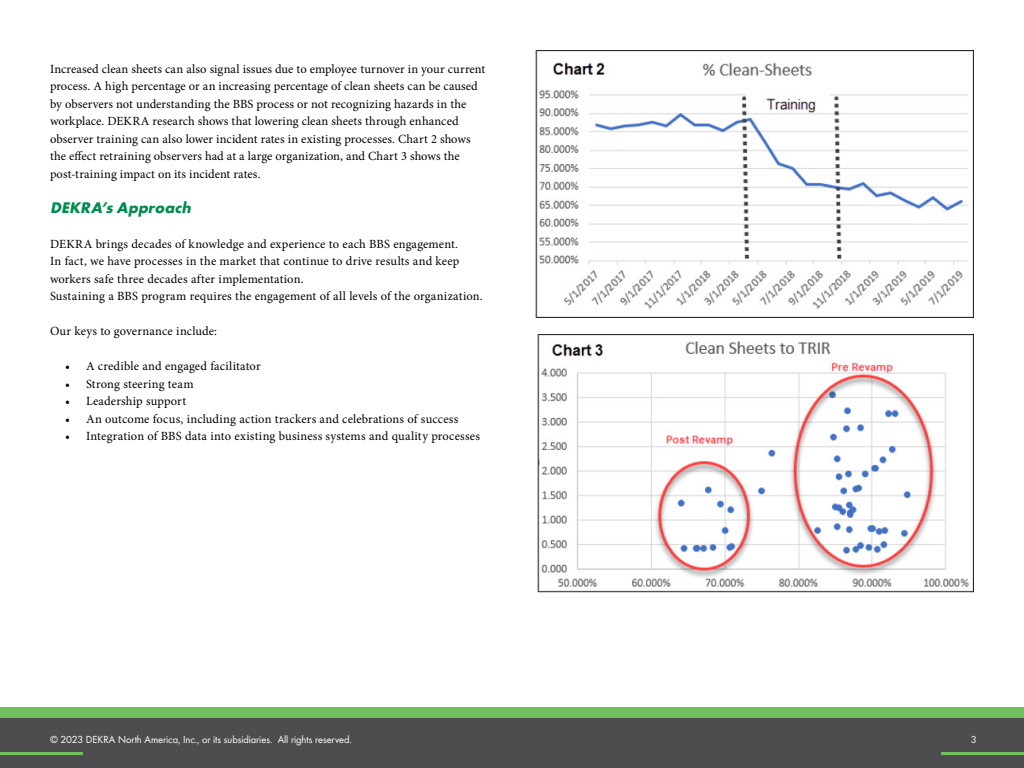
<style>
.page{position:relative;width:1024px;height:768px;background:#fff}
.page>*{position:absolute;margin:0;border:0;box-sizing:border-box;transform-origin:0 0}
.t1{font:italic 700 16px "Futura";color:#008c4f}
.t2{font:12.5px/17.5px "Minion Pro";letter-spacing:.01em;color:#000}
.t3{font:10.65px "Futura Boo";letter-spacing:-.005em;color:#fff}
</style>
<div class="page">
<div style="left:0;top:718px;width:1024px;height:50px;background:#4d4d4f"></div>
<div style="left:0;top:707px;width:1024px;height:11px;background:#70c05d"></div>
<hr style="left:0;top:752px;width:83px;height:3px;background:#70c05d">
<hr style="left:941px;top:752px;width:83px;height:3px;background:#70c05d">
<img style="left:535px;top:50px;width:439px;height:268px">
<img style="left:537px;top:335px;width:437px;height:257px">
<p class="t2" style="left:50px;top:60px;width:437px">Increased clean sheets can also signal issues due to employee turnover in your current process. A high percentage or an increasing percentage of clean sheets can be caused by observers not understanding the BBS process or not recognizing hazards in the workplace. DEKRA research shows that lowering clean sheets through enhanced observer training can also lower incident rates in existing processes. Chart 2 shows the effect retraining observers had at a large organization, and Chart 3 shows the post-training impact on its incident rates.</p>
<p class="t1" style="left:50px;top:195px;width:146px">DEKRA’s Approach</p>
<p class="t2" style="left:50px;top:235px;width:434px">DEKRA brings decades of knowledge and experience to each BBS engagement.<br>In fact, we have processes in the market that continue to drive results and keep workers safe three decades after implementation.<br>Sustaining a BBS program requires the engagement of all levels of the organization.</p>
<p class="t2" style="left:50px;top:322px;width:169px">Our keys to governance include:</p>
<p class="t2" style="left:65px;top:357px;width:197px">• A credible and engaged facilitator</p>
<p class="t2" style="left:65px;top:375px;width:130px">• Strong steering team</p>
<p class="t2" style="left:65px;top:392px;width:123px">• Leadership support</p>
<p class="t2" style="left:65px;top:410px;width:395px">• An outcome focus, including action trackers and celebrations of success</p>
<p class="t2" style="left:65px;top:427px;width:417px">• Integration of BBS data into existing business systems and quality processes</p>
<p class="t3" style="left:50px;top:733px;width:304px">© 2023 DEKRA North America, Inc., or its subsidiaries. All rights reserved.</p>
<p class="t3" style="left:971px;top:733px;width:7px">3</p>
</div>
